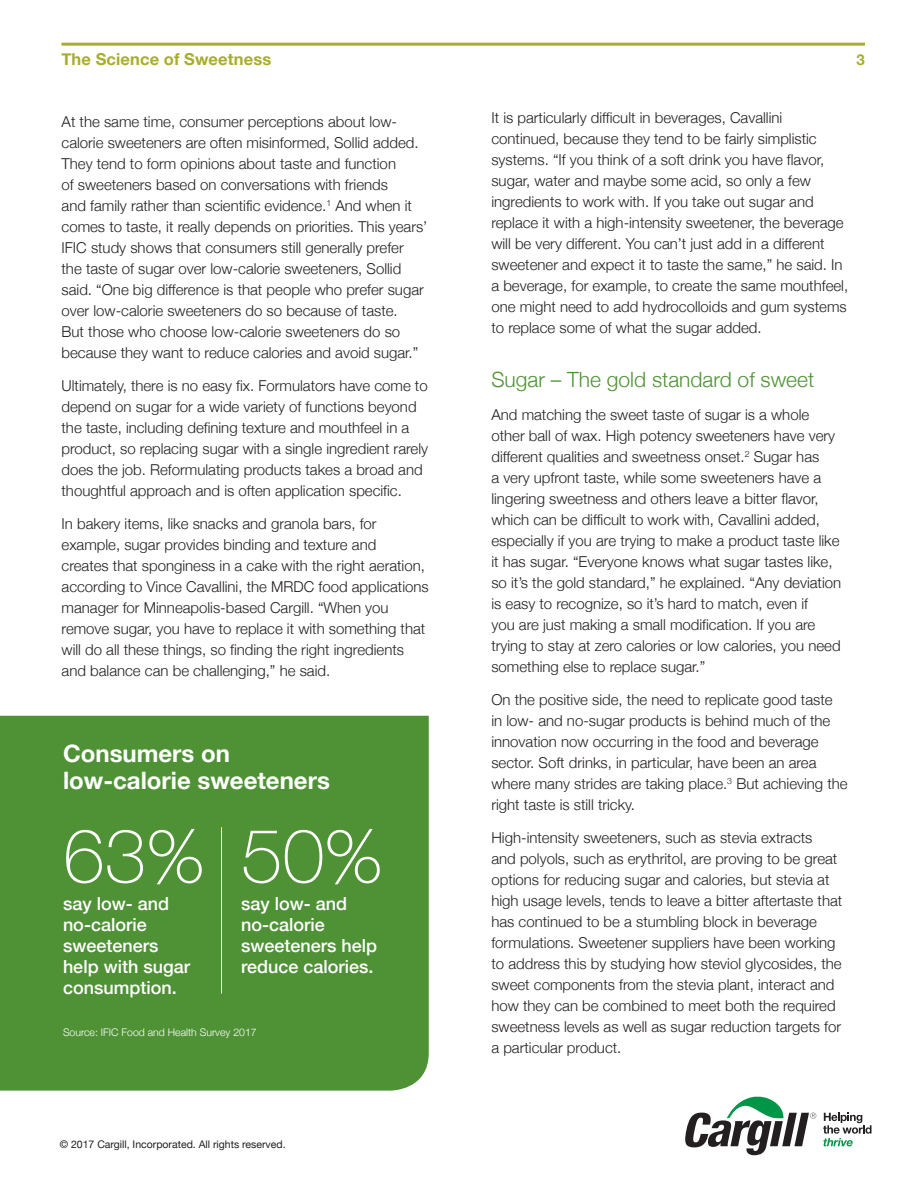
<style>
.page{position:relative;width:918px;height:1188px;background:#fff}
.page>*{position:absolute;margin:0;border:0;box-sizing:border-box;transform-origin:0 0}
.subhd-kim{font:100 75px "Helvetica Neue";color:#fff}
.subhd-kim-2{font:700 24px "Helvetica Neue";color:#fff}
.subhd-kim-3{font:300 21px "Helvetica Neue";color:#4f9236}
.subhd-kim-4{font:500 18px/21px "Helvetica Neue";color:#fff}
.t1{font:700 16.5px "Helvetica Neue";letter-spacing:.01em;color:#a8ad2a}
.t2{font:300 15px/21px "Helvetica Neue";color:#231f20}
.t3{font:700 15px "Helvetica Neue";color:#a8ad2a}
.t4{font:10.5px "Helvetica Neue";color:#231f20}
.subhd-kim-5{font:300 10.5px "Helvetica Neue";color:#fff}
</style>
<div class="page">
<hr style="left:61px;top:43px;width:804px;height:3px;background:#a8ad2a">
<svg style="left:685px;top:1096px;width:131px;height:59px"></svg>
<svg style="left:823px;top:1113px;width:49px;height:33px"></svg>
<div style="left:0;top:716px;width:429px;height:375px;background:#4f9236"></div>
<hr style="left:221px;top:827px;width:1px;height:167px;background:#fff">
<p class="t1" style="left:61px;top:46px;width:211px">The Science of Sweetness</p>
<p class="t3" style="left:857px;top:48px;width:10px">3</p>
<p class="t2" style="left:62px;top:110px;width:367px">At the same time, consumer perceptions about low&shy;calorie sweeteners are often misinformed, Sollid added.<br>They tend to form opinions about taste and function<br>of sweeteners based on conversations with friends<br>and family rather than scientific evidence.<sup>1</sup> And when it comes to taste, it really depends on priorities. This years’ IFIC study shows that consumers still generally prefer the taste of sugar over low-calorie sweeteners, Sollid said. “One big difference is that people who prefer sugar over low-calorie sweeteners do so because of taste.<br>But those who choose low-calorie sweeteners do so because they want to reduce calories and avoid sugar.”</p>
<p class="t2" style="left:62px;top:374px;width:368px">Ultimately, there is no easy fix. Formulators have come to depend on sugar for a wide variety of functions beyond the taste, including defining texture and mouthfeel in a product, so replacing sugar with a single ingredient rarely does the job. Reformulating products takes a broad and thoughtful approach and is often application specific.</p>
<p class="t2" style="left:62px;top:512px;width:369px">In bakery items, like snacks and granola bars, for example, sugar provides binding and texture and<br>creates that sponginess in a cake with the right aeration, according to Vince Cavallini, the MRDC food applications manager for Minneapolis-based Cargill. “When you remove sugar, you have to replace it with something that will do all these things, so finding the right ingredients and balance can be challenging,” he said.</p>
<p class="subhd-kim-2" style="left:63px;top:735px;width:169px">Consumers on</p>
<p class="subhd-kim-2" style="left:63px;top:762px;width:268px">low-calorie sweeteners</p>
<p class="subhd-kim" style="left:63px;top:799px;width:143px">63%</p>
<p class="subhd-kim-4" style="left:63px;top:891px;width:129px">say low- and no-calorie sweeteners help with sugar consumption.</p>
<p class="subhd-kim" style="left:241px;top:799px;width:143px">50%</p>
<p class="subhd-kim-4" style="left:241px;top:891px;width:138px">say low- and no-calorie sweeteners help reduce calories.</p>
<p class="subhd-kim-5" style="left:63px;top:1024px;width:195px">Source: IFIC Food and Health Survey 2017</p>
<p class="t4" style="left:60px;top:1136px;width:227px">© 2017 Cargill, Incorporated. All rights reserved.</p>
<p class="t2" style="left:491px;top:106px;width:358px">It is particularly difficult in beverages, Cavallini continued, because they tend to be fairly simplistic systems. “If you think of a soft drink you have flavor, sugar, water and maybe some acid, so only a few ingredients to work with. If you take out sugar and replace it with a high-intensity sweetener, the beverage will be very different. You can’t just add in a different sweetener and expect it to taste the same,” he said. In a beverage, for example, to create the same mouthfeel, one might need to add hydrocolloids and gum systems to replace some of what the sugar added.</p>
<p class="subhd-kim-3" style="left:491px;top:362px;width:324px">Sugar – The gold standard of sweet</p>
<p class="t2" style="left:491px;top:403px;width:351px">And matching the sweet taste of sugar is a whole other ball of wax. High potency sweeteners have very different qualities and sweetness onset.<sup>2</sup> Sugar has<br>a very upfront taste, while some sweeteners have a lingering sweetness and others leave a bitter flavor, which can be difficult to work with, Cavallini added, especially if you are trying to make a product taste like it has sugar. “Everyone knows what sugar tastes like, so it’s the gold standard,” he explained. “Any deviation is easy to recognize, so it’s hard to match, even if<br>you are just making a small modification. If you are trying to stay at zero calories or low calories, you need something else to replace sugar.”</p>
<p class="t2" style="left:491px;top:688px;width:358px">On the positive side, the need to replicate good taste<br>in low- and no-sugar products is behind much of the innovation now occurring in the food and beverage sector. Soft drinks, in particular, have been an area where many strides are taking place.<sup>3</sup> But achieving the right taste is still tricky.</p>
<p class="t2" style="left:491px;top:826px;width:352px">High-intensity sweeteners, such as stevia extracts<br>and polyols, such as erythritol, are proving to be great options for reducing sugar and calories, but stevia at high usage levels, tends to leave a bitter aftertaste that has continued to be a stumbling block in beverage formulations. Sweetener suppliers have been working to address this by studying how steviol glycosides, the sweet components from the stevia plant, interact and how they can be combined to meet both the required sweetness levels as well as sugar reduction targets for a particular product.</p>
</div>
